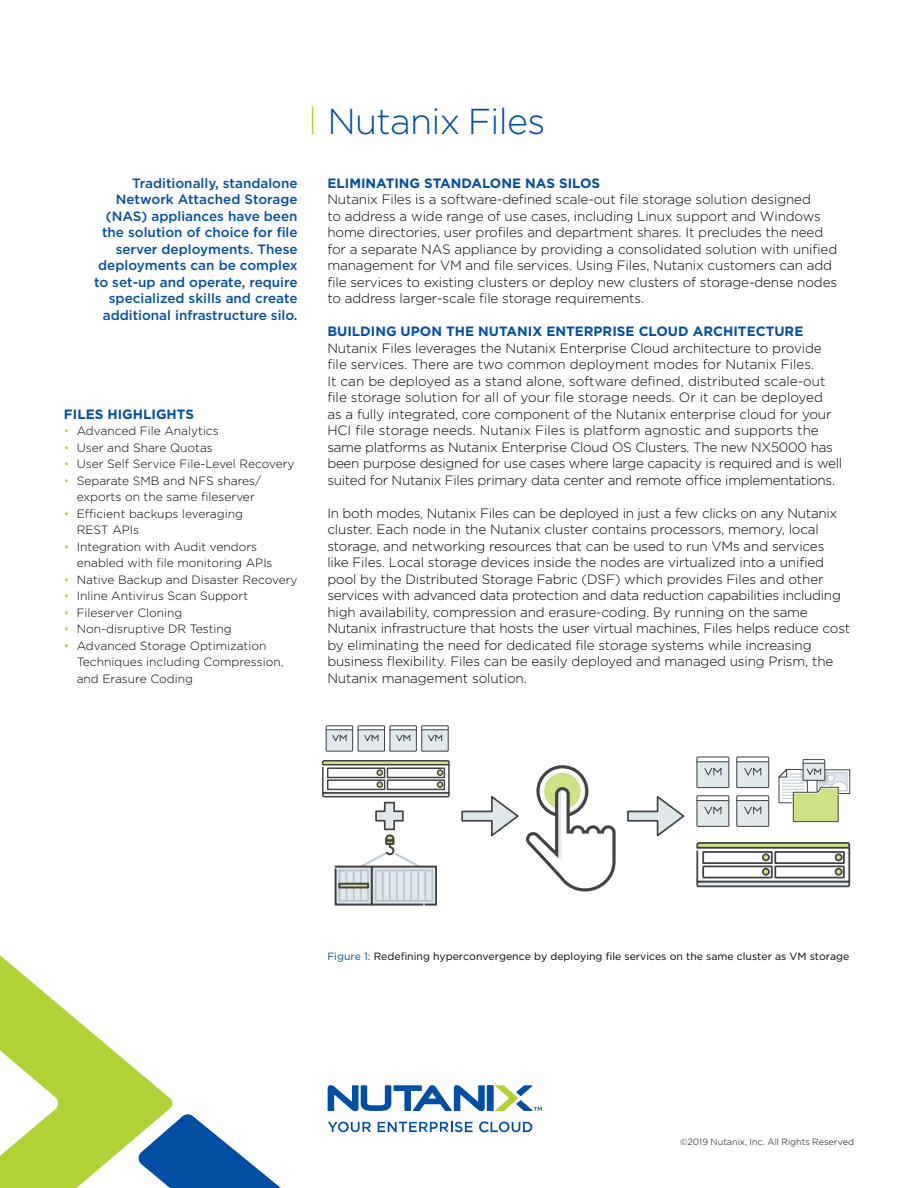
<style>
.page{position:relative;width:918px;height:1188px;background:#fff}
.page>*{position:absolute;margin:0;border:0;box-sizing:border-box;transform-origin:0 0}
.t1{font:300 36px "Gotham";letter-spacing:-.02em;color:#034ea2}
.t2{font:300 13.5px/16.5px "Gotham";letter-spacing:-.01em;color:#000}
.t3{font:500 13.5px/16.5px "Gotham";color:#034ea2;text-align:right}
.t4{font:700 13.5px "Gotham";color:#034ea2}
.t5{font:300 12px/16.5px "Gotham";color:#000}
.t6{font:10.5px "Gotham";color:#000}
.t7{font:300 9px "Gotham";letter-spacing:.005em;color:#000}
.s1{color:#b0d236}
.s2{color:#034ea2}
</style>
<div class="page">
<svg style="left:0;top:955px;width:281px;height:233px"></svg>
<div style="left:487px;top:1085px;width:6px;height:26px;background:#034ea2"></div>
<svg style="left:328px;top:1085px;width:157px;height:26px"></svg>
<svg style="left:328px;top:1122px;width:43px;height:10px"></svg>
<svg style="left:378px;top:1122px;width:95px;height:10px"></svg>
<svg style="left:479px;top:1121px;width:53px;height:11px"></svg>
<svg style="left:495px;top:1085px;width:47px;height:26px"></svg>
<svg style="left:312px;top:106px;width:1px;height:28px"></svg>
<div style="left:536px;top:766px;width:52px;height:51px;border:3px solid #424244;border-radius:50%"></div>
<svg style="left:527px;top:773px;width:88px;height:118px"></svg>
<div style="left:326px;top:725px;width:27px;height:27px;border:1px solid #424244"></div>
<div style="left:696px;top:795px;width:33px;height:32px;border:1px solid #424244"></div>
<svg style="left:697px;top:801px;width:32px;height:25px"></svg>
<hr style="left:697px;top:800px;width:32px;height:1px;background:#424244">
<div style="left:736px;top:795px;width:33px;height:32px;border:1px solid #424244"></div>
<svg style="left:737px;top:801px;width:32px;height:25px"></svg>
<hr style="left:737px;top:800px;width:31px;height:1px;background:#424244">
<div style="left:696px;top:757px;width:33px;height:31px;border:1px solid #424244"></div>
<svg style="left:697px;top:762px;width:32px;height:26px"></svg>
<hr style="left:697px;top:761px;width:32px;height:1px;background:#424244">
<div style="left:736px;top:757px;width:33px;height:31px;border:1px solid #424244"></div>
<svg style="left:737px;top:762px;width:32px;height:26px"></svg>
<hr style="left:737px;top:761px;width:31px;height:1px;background:#424244">
<div style="left:358px;top:725px;width:27px;height:27px;border:1px solid #424244"></div>
<div style="left:389px;top:725px;width:28px;height:27px;border:1px solid #424244"></div>
<svg style="left:326px;top:729px;width:90px;height:22px;background:#cacfd2"></svg>
<div style="left:421px;top:725px;width:28px;height:27px;border:1px solid #424244"></div>
<svg style="left:422px;top:729px;width:26px;height:22px"></svg>
<svg style="left:696px;top:842px;width:154px;height:45px"></svg>
<div style="left:762px;top:868px;width:8px;height:8px;border:2px solid #424244;border-radius:50%"></div>
<div style="left:817px;top:769px;width:33px;height:25px;border:1px solid #424244"></div>
<div style="left:803px;top:759px;width:22px;height:22px;border:1px solid #424244"></div>
<svg style="left:779px;top:763px;width:69px;height:59px"></svg>
<svg style="left:461px;top:796px;width:58px;height:41px"></svg>
<svg style="left:627px;top:796px;width:58px;height:41px"></svg>
<svg style="left:322px;top:760px;width:128px;height:145px"></svg>
<p class="t3" style="left:94px;top:175px;width:205px">Traditionally, standalone<br>Network Attached Storage (NAS) appliances have been the solution of choice for file server deployments. These deployments can be complex to set-up and operate, require specialized skills and create additional infrastructure silo.</p>
<p class="t4" style="left:64px;top:405px;width:132px">FILES HIGHLIGHTS</p>
<p class="t5" style="left:64px;top:423px;width:156px"><span class="s1">•</span> Advanced File Analytics</p>
<p class="t5" style="left:64px;top:439px;width:150px"><span class="s1">•</span> User and Share Quotas</p>
<p class="t5" style="left:64px;top:456px;width:232px"><span class="s1">•</span> User Self Service File-Level Recovery</p>
<p class="t5" style="left:64px;top:472px;width:199px;text-align:center"><span class="s1">•</span> Separate SMB and NFS shares/ exports on the same fileserver</p>
<p class="t5" style="left:77px;top:505px;width:168px;text-indent:-13px"><span class="s1">•</span> Efficient backups leveraging<br>REST APIs</p>
<p class="t5" style="left:77px;top:538px;width:197px;text-indent:-13px"><span class="s1">•</span> Integration with Audit vendors enabled with file monitoring APIs</p>
<p class="t5" style="left:64px;top:571px;width:235px"><span class="s1">•</span> Native Backup and Disaster Recovery</p>
<p class="t5" style="left:64px;top:588px;width:186px"><span class="s1">•</span> Inline Antivirus Scan Support</p>
<p class="t5" style="left:64px;top:604px;width:120px"><span class="s1">•</span> Fileserver Cloning</p>
<p class="t5" style="left:64px;top:621px;width:169px"><span class="s1">•</span> Non-disruptive DR Testing</p>
<p class="t5" style="left:77px;top:637px;width:208px;text-indent:-13px"><span class="s1">•</span> Advanced Storage Optimization<br>Techniques including Compression, and Erasure Coding</p>
<h1 class="t1" style="left:327px;top:99px;width:219px">Nutanix Files</h1>
<p class="t4" style="left:327px;top:174px;width:274px">ELIMINATING STANDALONE NAS SILOS</p>
<p class="t2" style="left:327px;top:191px;width:511px">Nutanix Files is a software-defined scale-out file storage solution designed<br>to address a wide range of use cases, including Linux support and Windows home directories, user profiles and department shares. It precludes the need for a separate NAS appliance by providing a consolidated solution with unified management for VM and file services. Using Files, Nutanix customers can add file services to existing clusters or deploy new clusters of storage-dense nodes to address larger-scale file storage requirements.</p>
<p class="t4" style="left:327px;top:323px;width:478px">BUILDING UPON THE NUTANIX ENTERPRISE CLOUD ARCHITECTURE</p>
<p class="t2" style="left:327px;top:339px;width:516px">Nutanix Files leverages the Nutanix Enterprise Cloud architecture to provide file services. There are two common deployment modes for Nutanix Files.<br>It can be deployed as a stand alone, software defined, distributed scale-out file storage solution for all of your file storage needs. Or it can be deployed<br>as a fully integrated, core component of the Nutanix enterprise cloud for your HCI file storage needs. Nutanix Files is platform agnostic and supports the same platforms as Nutanix Enterprise Cloud OS Clusters. The new NX5000 has been purpose designed for use cases where large capacity is required and is well suited for Nutanix Files primary data center and remote office implementations.</p>
<p class="t2" style="left:327px;top:504px;width:524px">In both modes, Nutanix Files can be deployed in just a few clicks on any Nutanix cluster. Each node in the Nutanix cluster contains processors, memory, local storage, and networking resources that can be used to run VMs and services<br>like Files. Local storage devices inside the nodes are virtualized into a unified pool by the Distributed Storage Fabric (DSF) which provides Files and other services with advanced data protection and data reduction capabilities including high availability, compression and erasure-coding. By running on the same Nutanix infrastructure that hosts the user virtual machines, Files helps reduce cost by eliminating the need for dedicated file storage systems while increasing business flexibility. Files can be easily deployed and managed using Prism, the Nutanix management solution.</p>
<p class="t6" style="left:327px;top:950px;width:524px"><span class="s2">Figure 1:</span> Redefining hyperconvergence by deploying file services on the same cluster as VM storage</p>
<p class="t7" style="left:680px;top:1137px;width:176px">©2019 Nutanix, Inc. All Rights Reserved</p>
</div>
